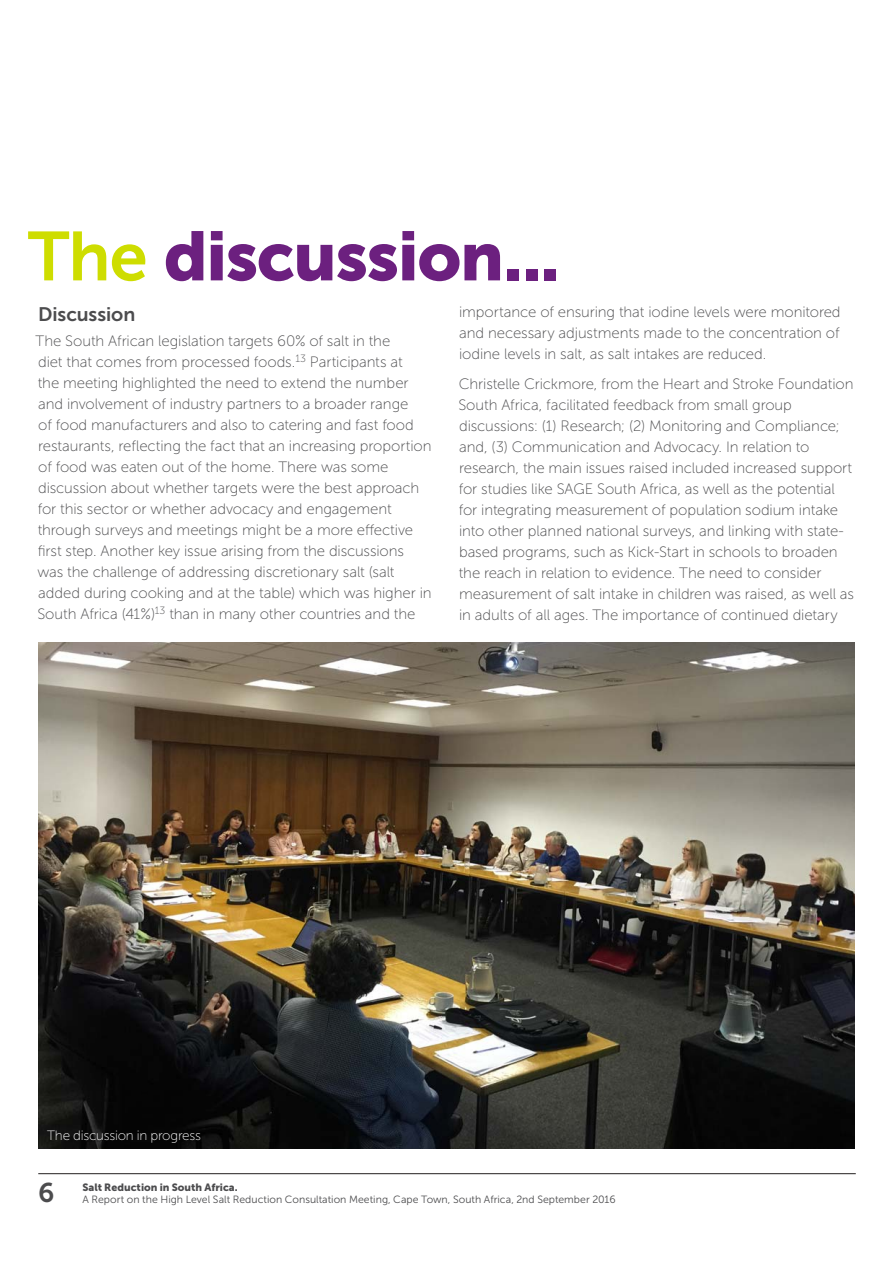
<style>
.page{position:relative;width:893px;height:1263px;background:#fff}
.page>*{position:absolute;margin:0;border:0;box-sizing:border-box;transform-origin:0 0}
.t1{font:69px "Museo Sans 900";letter-spacing:-.02em;color:#6c207f}
.t2{font:27px "Museo Sans 700";color:#4c4c4e}
.t3{font:19.5px "Museo Sans 700";letter-spacing:-.005em;color:#4c4c4e}
.t4{font:15px/21px "Museo Sans 100";letter-spacing:-.01em;color:#4c4c4e}
.t5{font:13.5px "Museo Sans 100";letter-spacing:-.015em;color:#fff}
.t6{font:10.5px "Museo Sans 300";letter-spacing:.005em;color:#4c4c4e}
.t7{font:10.5px "Museo Sans 900";letter-spacing:.005em;color:#4c4c4e}
.s1{font-family:"Museo Sans 700";color:#cedd00}
</style>
<div class="page">
<img style="left:38px;top:642px;width:817px;height:506px">
<hr style="left:38px;top:1173px;width:818px;height:1px;background:#231f20">
<h1 class="t1" style="left:28px;top:231px;width:534px"><span class="s1">The</span> discussion...</h1>
<h3 class="t3" style="left:38px;top:307px;width:99px">Discussion</h3>
<p class="t4" style="left:36px;top:332px;width:398px">The South African legislation targets 60% of salt in the<br>diet that comes from processed foods.<sup>13</sup> Participants at<br>the meeting highlighted the need to extend the number and involvement of industry partners to a broader range<br>of food manufacturers and also to catering and fast food restaurants, reflecting the fact that an increasing proportion of food was eaten out of the home. There was some discussion about whether targets were the best approach for this sector or whether advocacy and engagement through surveys and meetings might be a more effective first step. Another key issue arising from the discussions<br>was the challenge of addressing discretionary salt (salt added during cooking and at the table) which was higher in South Africa (41%)<sup>13</sup> than in many other countries and the</p>
<p class="t4" style="left:459px;top:303px;width:383px;text-align:justify">importance of ensuring that iodine levels were monitored and necessary adjustments made to the concentration of iodine levels in salt, as salt intakes are reduced.</p>
<p class="t4" style="left:458px;top:375px;width:397px">Christelle Crickmore, from the Heart and Stroke Foundation South Africa, facilitated feedback from small group discussions: (1) Research; (2) Monitoring and Compliance; and, (3) Communication and Advocacy. In relation to research, the main issues raised included increased support for studies like SAGE South Africa, as well as the potential for integrating measurement of population sodium intake into other planned national surveys, and linking with state&shy;based programs, such as Kick-Start in schools to broaden the reach in relation to evidence. The need to consider measurement of salt intake in children was raised, as well as in adults of all ages. The importance of continued dietary</p>
<p class="t5" style="left:47px;top:1131px;width:155px">The discussion in progress</p>
<h2 class="t2" style="left:38px;top:1183px;width:18px">6</h2>
<p class="t7" style="left:82px;top:1183px;width:157px">Salt Reduction in South Africa.</p>
<p class="t6" style="left:82px;top:1195px;width:535px">A Report on the High Level Salt Reduction Consultation Meeting, Cape Town, South Africa, 2nd September 2016</p>
</div>
